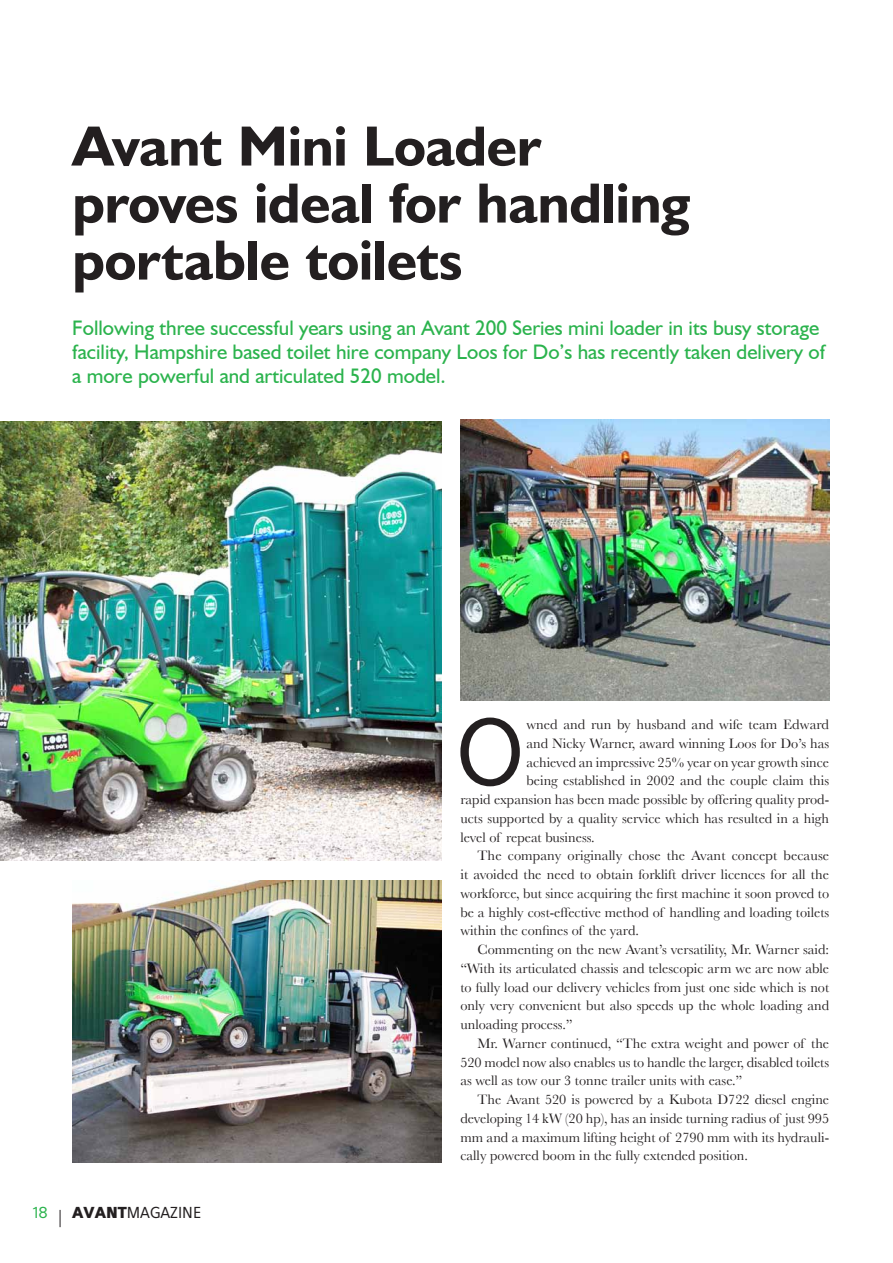
<style>
.page{position:relative;width:893px;height:1263px;background:#fff}
.page>*{position:absolute;margin:0;border:0;box-sizing:border-box;transform-origin:0 0}
.t1{font:90.15px "Eau Sans";color:#231f20}
.t2{font:700 57px/57px "Humanist 521 BT";letter-spacing:-.005em;color:#231f20}
.t3{font:21px/24px "Humanist 521 BT";color:#2bb34d}
.t4{font:15px "Eau Sans";color:#231f20}
.t5{font:15px "Eau Sans";color:#2bb34d}
.t6{font:14.25px "Baskerville";color:#231f20}
.s1{font-weight:900}
</style>
<div class="page">
<img style="left:0;top:421px;width:441px;height:439px">
<img style="left:72px;top:881px;width:369px;height:281px">
<img style="left:460px;top:420px;width:369px;height:281px">
<svg style="left:60px;top:1210px;width:1px;height:17px"></svg>
<h2 class="t2" style="left:72px;top:116px;width:620px">Avant Mini Loader proves ideal for handling portable toilets</h2>
<h3 class="t3" style="left:72px;top:316px;width:754px">Following three successful years using an Avant 200 Series mini loader in its busy storage facility, Hampshire based toilet hire company Loos for Do’s has recently taken delivery of a more powerful and articulated 520 model.</h3>
<p class="t5" style="left:33px;top:1204px;width:17px">18</p>
<p class="t4" style="left:72px;top:1204px;width:130px"><span class="s1">AVANT</span>MAGAZINE</p>
<h1 class="t1" style="left:456px;top:700px;width:70px">O</h1>
<p class="t6" style="left:526px;top:716px;width:304px">wned and run by husband and wife team Edward</p>
<p class="t6" style="left:526px;top:735px;width:304px">and Nicky Warner, award winning Loos for Do’s has</p>
<p class="t6" style="left:526px;top:753px;width:304px">achieved an impressive 25% year on year growth since</p>
<p class="t6" style="left:526px;top:772px;width:304px">being established in 2002 and the couple claim this</p>
<p class="t6" style="left:460px;top:791px;width:370px">rapid expansion has been made possible by offering quality prod-</p>
<p class="t6" style="left:460px;top:810px;width:370px">ucts supported by a quality service which has resulted in a high</p>
<p class="t6" style="left:460px;top:828px;width:136px">level of repeat business.</p>
<p class="t6" style="left:477px;top:847px;width:353px">The company originally chose the Avant concept because</p>
<p class="t6" style="left:460px;top:866px;width:370px">it avoided the need to obtain forklift driver licences for all the</p>
<p class="t6" style="left:460px;top:885px;width:370px">workforce, but since acquiring the first machine it soon proved to</p>
<p class="t6" style="left:460px;top:903px;width:370px">be a highly cost-effective method of handling and loading toilets</p>
<p class="t6" style="left:460px;top:922px;width:180px">within the confines of the yard.</p>
<p class="t6" style="left:477px;top:941px;width:353px">Commenting on the new Avant’s versatility, Mr. Warner said:</p>
<p class="t6" style="left:460px;top:960px;width:370px">“With its articulated chassis and telescopic arm we are now able</p>
<p class="t6" style="left:460px;top:979px;width:370px">to fully load our delivery vehicles from just one side which is not</p>
<p class="t6" style="left:460px;top:997px;width:370px">only very convenient but also speeds up the whole loading and</p>
<p class="t6" style="left:460px;top:1016px;width:114px">unloading process.”</p>
<p class="t6" style="left:477px;top:1035px;width:353px">Mr. Warner continued, “The extra weight and power of the</p>
<p class="t6" style="left:460px;top:1053px;width:370px">520 model now also enables us to handle the larger, disabled toilets</p>
<p class="t6" style="left:460px;top:1072px;width:283px">as well as tow our 3 tonne trailer units with ease.”</p>
<p class="t6" style="left:477px;top:1091px;width:353px">The Avant 520 is powered by a Kubota D722 diesel engine</p>
<p class="t6" style="left:460px;top:1110px;width:370px">developing 14 kW (20 hp), has an inside turning radius of just 995</p>
<p class="t6" style="left:460px;top:1128px;width:370px">mm and a maximum lifting height of 2790 mm with its hydrauli-</p>
<p class="t6" style="left:460px;top:1147px;width:289px">cally powered boom in the fully extended position.</p>
</div>
